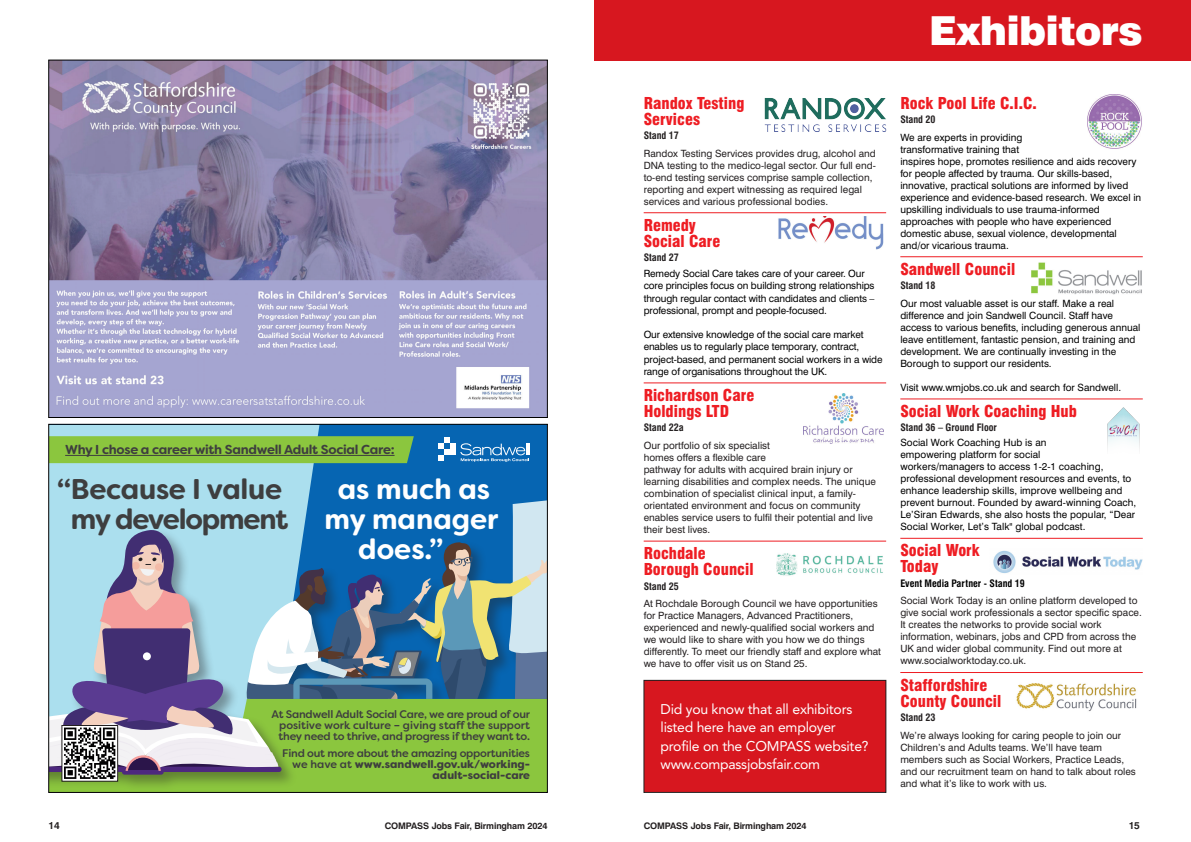
<style>
.page{position:relative;width:1191px;height:842px;background:#fff}
.page>*{position:absolute;margin:0;border:0;box-sizing:border-box;transform-origin:0 0}
.t1{font:900 40px "Swiss 721 BT";letter-spacing:-.015em;color:#fff}
.t2{font:700 28.5px/29.7px "Filson Soft";letter-spacing:-.04em;color:#3e3e3f;text-align:center}
.t3{font:700 28.5px "Filson Soft";color:#fff}
.t4{font:900 condensed 16px/16px "Swiss 721 BT";color:#ee1d23}
.t5{font:14px/18.6px "Avenir";letter-spacing:-.015em;color:#fff}
.t6{font:700 13px "Filson Soft";letter-spacing:-.02em;color:#3e3e3f}
.t7{font:500 11px/11.3px "Filson Soft";letter-spacing:-.02em;color:#3e3e3f;text-align:justify}
.t8{font:10px/12px "Swiss 721 BT";color:#000}
.t9{font:10px/12px "Swiss 721 BT";color:#231f20}
.t10{font:700 condensed 10px "Swiss 721 BT";color:#231f20}
.t11{font:700 condensed 10px "Swiss 721 BT";color:#000}
.t12{font:700 10px "Swiss 721 BT";color:#231f20}
.t13{font:700 9px "Swiss 721 BT";letter-spacing:-.015em;color:#231f20}
.s1{font-weight:900}
</style>
<div class="page">
<div style="left:594px;top:0;width:597px;height:61px;background:#d7171f"></div>
<div style="left:49px;top:425px;width:498px;height:367px;background:#0665b2"></div>
<div style="left:50px;top:426px;width:269px;height:66px;background:#abdfee"></div>
<div style="left:49px;top:747px;width:498px;height:45px;background:#8bc63e"></div>
<svg style="left:438px;top:438px;width:91px;height:24px"></svg>
<svg style="left:50px;top:436px;width:364px;height:27px;background:#89c440"></svg>
<hr style="left:65px;top:455px;width:329px;height:1px;background:#3e3e3f">
<div style="left:49px;top:528px;width:248px;height:263px;background:#231f20;opacity:.4"></div>
<svg style="left:50px;top:492px;width:496px;height:287px"></svg>
<div style="left:62px;top:725px;width:56px;height:56px;border:1px solid #231f20"></div>
<img style="left:50px;top:62px;width:496px;height:354px">
<hr style="left:643px;top:212px;width:243px;height:1px;background:#ee1d23">
<hr style="left:643px;top:382px;width:243px;height:1px;background:#ee1d23">
<hr style="left:643px;top:541px;width:243px;height:1px;background:#ee1d23">
<hr style="left:900px;top:256px;width:242px;height:1px;background:#ee1d23">
<hr style="left:900px;top:398px;width:242px;height:1px;background:#ee1d23">
<hr style="left:900px;top:538px;width:242px;height:1px;background:#ee1d23">
<hr style="left:900px;top:672px;width:242px;height:1px;background:#ee1d23">
<img style="left:765px;top:98px;width:121px;height:34px">
<img style="left:778px;top:216px;width:106px;height:34px">
<img style="left:776px;top:553px;width:107px;height:23px">
<img style="left:993px;top:550px;width:149px;height:24px">
<img style="left:1016px;top:683px;width:121px;height:29px">
<img style="left:803px;top:393px;width:80px;height:50px">
<img style="left:1087px;top:94px;width:55px;height:55px">
<img style="left:1031px;top:262px;width:111px;height:33px">
<img style="left:1107px;top:407px;width:33px;height:42px">
<div style="left:644px;top:681px;width:241px;height:111px;background:#d7171f"></div>
<div style="left:643px;top:680px;width:243px;height:113px;border:1px solid #231f20"></div>
<p class="t6" style="left:65px;top:442px;width:331px">Why I chose a career with Sandwell Adult Social Care:</p>
<p class="t2" style="left:57px;top:475px;width:233px">“ Because I value my development</p>
<p class="t3" style="left:338px;top:473px;width:154px">as much as</p>
<p class="t3" style="left:324px;top:502px;width:176px">my manager</p>
<p class="t3" style="left:358px;top:532px;width:87px">does.”</p>
<p class="t7" style="left:279px;top:708px;width:253px;text-indent:-7px">At Sandwell Adult Social Care, we are proud of our positive work culture – giving staff the support they need to thrive, and progress if they want to.</p>
<p class="t7" style="left:282px;top:747px;width:249px;text-align:right">Find out more about the amazing opportunities we have at <span class="s1">www.sandwell.gov.uk/working&shy;adult-social-care</span></p>
<p class="t12" style="left:48px;top:822px;width:13px">14</p>
<p class="t13" style="left:385px;top:822px;width:164px">COMPASS Jobs Fair, Birmingham 2024</p>
<p class="t1" style="left:929px;top:16px;width:215px">Exhibitors</p>
<p class="t4" style="left:643px;top:96px;width:102px">Randox Testing<br>Services</p>
<p class="t10" style="left:643px;top:131px;width:37px">Stand 17</p>
<p class="t9" style="left:643px;top:148px;width:234px">Randox Testing Services provides drug, alcohol and DNA testing to the medico-legal sector. Our full end&shy;to-end testing services comprise sample collection, reporting and expert witnessing as required legal services and various professional bodies.</p>
<p class="t4" style="left:643px;top:218px;width:78px">Remedy<br>Social Care</p>
<p class="t10" style="left:643px;top:254px;width:37px">Stand 27</p>
<p class="t8" style="left:643px;top:269px;width:232px">Remedy Social Care takes care of your career. Our core principles focus on building strong relationships through regular contact with candidates and clients – professional, prompt and people-focused.</p>
<p class="t8" style="left:643px;top:330px;width:240px">Our extensive knowledge of the social care market enables us to regularly place temporary, contract, project-based, and permanent social workers in a wide range of organisations throughout the UK.</p>
<p class="t4" style="left:643px;top:388px;width:112px">Richardson Care<br>Holdings LTD</p>
<p class="t10" style="left:643px;top:424px;width:42px">Stand 22a</p>
<p class="t9" style="left:643px;top:440px;width:234px">Our portfolio of six specialist<br>homes offers a flexible care<br>pathway for adults with acquired brain injury or learning disabilities and complex needs. The unique combination of specialist clinical input, a family&shy;orientated environment and focus on community enables service users to fulfil their potential and live their best lives.</p>
<p class="t4" style="left:643px;top:547px;width:111px">Rochdale<br>Borough Council</p>
<p class="t10" style="left:643px;top:582px;width:37px">Stand 25</p>
<p class="t9" style="left:643px;top:599px;width:239px">At Rochdale Borough Council we have opportunities for Practice Managers, Advanced Practitioners, experienced and newly-qualified social workers and we would like to share with you how we do things differently. To meet our friendly staff and explore what we have to offer visit us on Stand 25.</p>
<p class="t5" style="left:660px;top:700px;width:210px">Did you know that all exhibitors listed here have an employer profile on the COMPASS website?</p>
<p class="t5" style="left:660px;top:756px;width:161px">www.compassjobsfair.com</p>
<p class="t4" style="left:900px;top:96px;width:138px">Rock Pool Life C.I.C.</p>
<p class="t10" style="left:900px;top:115px;width:37px">Stand 20</p>
<p class="t8" style="left:900px;top:132px;width:242px">We are experts in providing<br>transformative training that<br>inspires hope, promotes resilience and aids recovery for people affected by trauma. Our skills-based, innovative, practical solutions are informed by lived experience and evidence-based research. We excel in upskilling individuals to use trauma-informed approaches with people who have experienced domestic abuse, sexual violence, developmental and/or vicarious trauma.</p>
<p class="t4" style="left:900px;top:262px;width:116px">Sandwell Council</p>
<p class="t10" style="left:900px;top:282px;width:37px">Stand 18</p>
<p class="t8" style="left:900px;top:298px;width:242px">Our most valuable asset is our staff. Make a real difference and join Sandwell Council. Staff have access to various benefits, including generous annual leave entitlement, fantastic pension, and training and development. We are continually investing in the Borough to support our residents.</p>
<p class="t8" style="left:900px;top:382px;width:222px">Visit www.wmjobs.co.uk and search for Sandwell.</p>
<p class="t4" style="left:900px;top:404px;width:178px">Social Work Coaching Hub</p>
<p class="t10" style="left:900px;top:424px;width:98px">Stand 36 – Ground Floor</p>
<p class="t8" style="left:900px;top:438px;width:237px">Social Work Coaching Hub is an<br>empowering platform for social<br>workers/managers to access 1-2-1 coaching, professional development resources and events, to enhance leadership skills, improve wellbeing and prevent burnout. Founded by award-winning Coach, Le’Siran Edwards, she also hosts the popular, “Dear Social Worker, Let’s Talk" global podcast.</p>
<p class="t4" style="left:900px;top:544px;width:81px">Social Work<br>Today</p>
<p class="t11" style="left:900px;top:579px;width:126px">Event Media Partner - Stand 19</p>
<p class="t9" style="left:900px;top:596px;width:243px">Social Work Today is an online platform developed to give social work professionals a sector specific space.<br>It creates the networks to provide social work information, webinars, jobs and CPD from across the UK and wider global community. Find out more at www.socialworktoday.co.uk.</p>
<p class="t4" style="left:900px;top:678px;width:103px">Staffordshire<br>County Council</p>
<p class="t10" style="left:900px;top:713px;width:37px">Stand 23</p>
<p class="t9" style="left:900px;top:730px;width:237px">We’re always looking for caring people to join our Children’s and Adults teams. We’ll have team members such as Social Workers, Practice Leads, and our recruitment team on hand to talk about roles and what it’s like to work with us.</p>
<p class="t13" style="left:643px;top:822px;width:164px">COMPASS Jobs Fair, Birmingham 2024</p>
<p class="t12" style="left:1128px;top:822px;width:13px">15</p>
</div>
